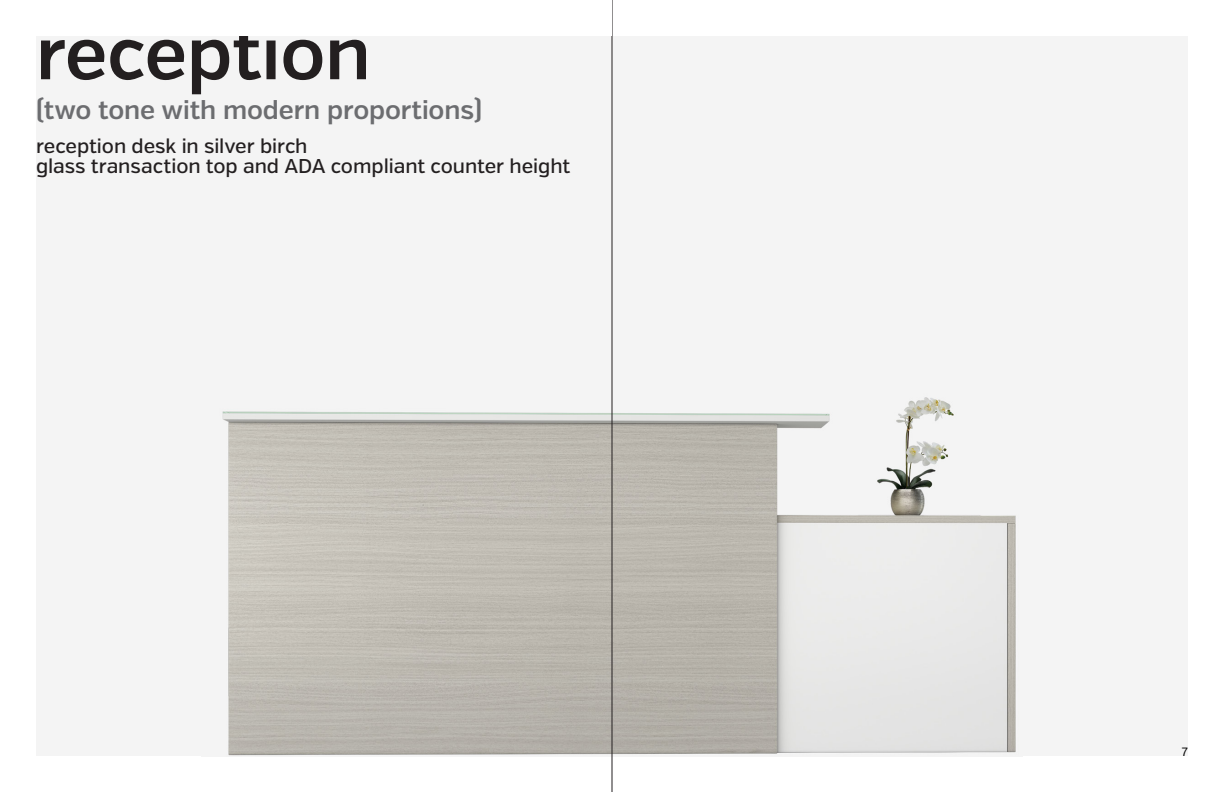
<style>
.page{position:relative;width:1224px;height:792px;background:#fff}
.page>*{position:absolute;margin:0;border:0;box-sizing:border-box;transform-origin:0 0}
.t1{font:600 73.8px "Verb";letter-spacing:-.005em;color:#231f20}
.t2{font:600 26px "Verb";letter-spacing:-.005em;color:#6c6d70}
.iDesk_Information{font:500 20px "Verb";letter-spacing:-.005em;color:#231f20}
.t3{font:12px "Verb";color:#000}
</style>
<div class="page">
<img style="left:201px;top:360px;width:822px;height:396px">
<hr style="left:612px;top:0;width:1px;height:792px;background:#231f20">
<p class="t1" style="left:36px;top:9px;width:336px">reception</p>
<p class="t2" style="left:36px;top:94px;width:448px">(two tone with modern proportions)</p>
<p class="iDesk_Information" style="left:36px;top:134px;width:273px">reception desk in silver birch</p>
<p class="iDesk_Information" style="left:36px;top:154px;width:536px">glass transaction top and ADA compliant counter height</p>
<p class="t3" style="left:1182px;top:745px;width:8px">7</p>
</div>
